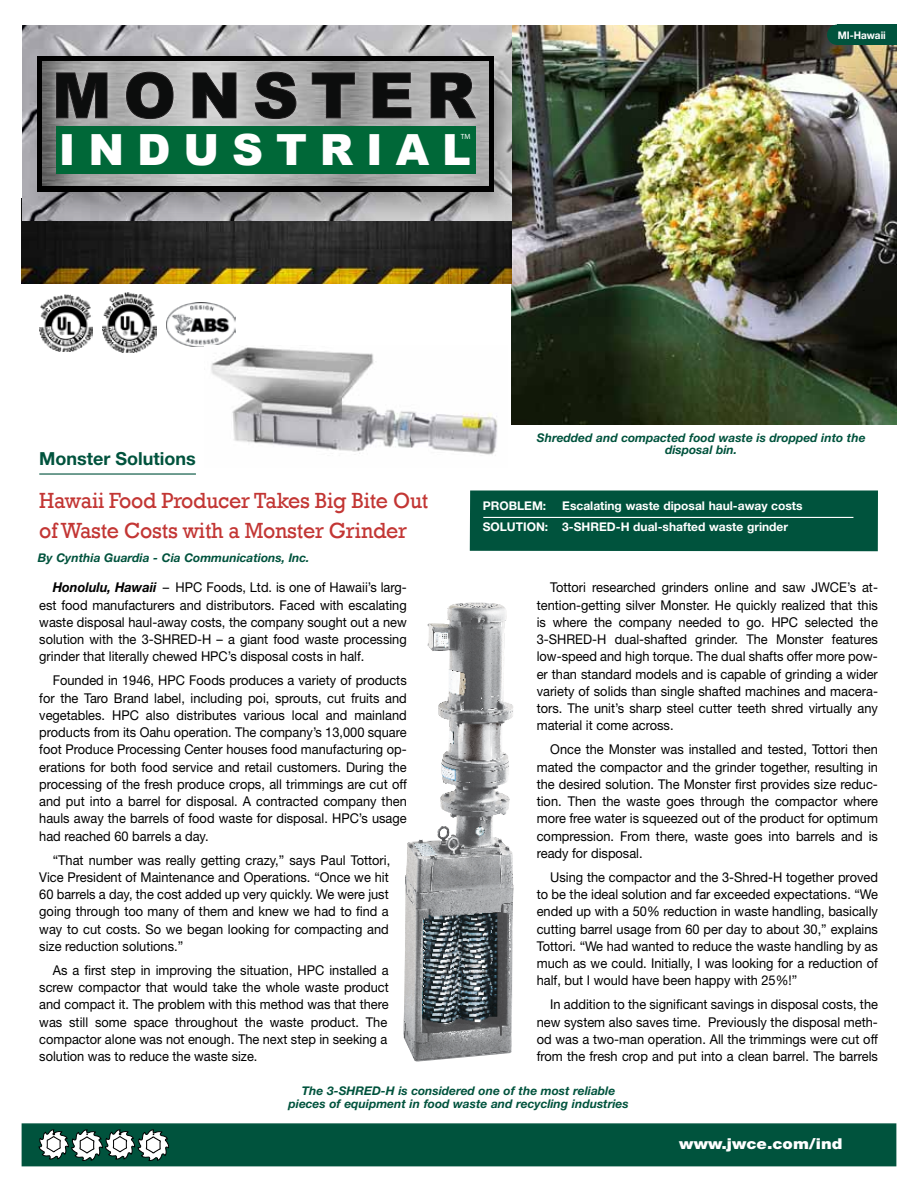
<style>
.page{position:relative;width:918px;height:1188px;background:#fff}
.page>*{position:absolute;margin:0;border:0;box-sizing:border-box;transform-origin:0 0}
.t1{font:900 62.55px "Arial";letter-spacing:.2em;color:#0c0d0d}
.t2{font:900 42.9px "Arial";letter-spacing:.3em;color:#fff}
.t3{font:22.5px/30.9px "Rockwell";letter-spacing:-.01em;color:#c33634;scale:.95 1}
.t4{font:700 18px "Helvetica Neue LT Std";color:#00533d}
.t5{font:900 15px "Helvetica Neue LT Std";color:#fff;scale:1.1 1}
.t6{font:13.5px/17.2px "Helvetica Neue LT Std";color:#000;text-align:justify;scale:.95 1}
.t7{font:italic 700 12px/12.8px "Helvetica Neue LT Std";color:#00533d;text-align:center}
.t8{font:700 12px/21px "Helvetica Neue LT Std";color:#fff}
.t9{font:700 10.5px "Helvetica Neue LT Std";color:#fff;scale:.95 1}
.t10{font:7.5px "Myriad Pro";color:#fff}
.s1{font-weight:700;font-style:italic}
</style>
<div class="page">
<div style="left:22px;top:1123px;width:874px;height:43px;background:#00533d;border:2px solid #00533d"></div>
<svg style="left:38px;top:1129px;width:131px;height:31px"></svg>
<img style="left:512px;top:25px;width:384px;height:400px">
<hr style="left:39px;top:473px;width:157px;height:2px;background:#00533d">
<div style="left:837px;top:25px;width:59px;height:20px;background:#00533d"></div>
<div style="left:827px;top:25px;width:20px;height:20px;background:#00533d;border-radius:50%"></div>
<img style="left:403px;top:603px;width:111px;height:459px">
<div style="left:470px;top:490px;width:408px;height:61px;background:#00533d"></div>
<hr style="left:483px;top:517px;width:370px;height:1px;background:#fff">
<img style="left:22px;top:220px;width:490px;height:63px">
<img style="left:40px;top:294px;width:52px;height:57px">
<img style="left:102px;top:293px;width:54px;height:60px">
<img style="left:167px;top:302px;width:68px;height:44px">
<img style="left:22px;top:25px;width:490px;height:195px">
<div style="left:23px;top:42px;width:503px;height:181px;background:#000;opacity:.3"></div>
<div style="left:37px;top:56px;width:457px;height:135px;background:linear-gradient(to right,#000,#000)"></div>
<img style="left:43px;top:62px;width:445px;height:123px">
<div style="left:56px;top:126px;width:419px;height:47px;background:#006838"></div>
<img style="left:44px;top:56px;width:451px;height:89px">
<svg style="left:56px;top:72px;width:52px;height:46px;background:#a2a1a1"></svg>
<svg style="left:126px;top:72px;width:48px;height:47px;background:#b3b2b3"></svg>
<svg style="left:192px;top:72px;width:45px;height:46px;background:#c2c2c2"></svg>
<svg style="left:255px;top:72px;width:42px;height:47px;background:#acacac"></svg>
<svg style="left:312px;top:72px;width:43px;height:46px;background:#999"></svg>
<svg style="left:373px;top:72px;width:39px;height:46px;background:#a8a7a7"></svg>
<svg style="left:430px;top:72px;width:46px;height:47px;background:#afaeae"></svg>
<img style="left:211px;top:347px;width:287px;height:108px">
<h1 class="t1" style="left:52px;top:50px;width:424px">MONSTER</h1>
<h2 class="t2" style="left:59px;top:119px;width:413px">INDUSTRIAL</h2>
<p class="t10" style="left:461px;top:132px;width:11px">TM</p>
<p class="t9" style="left:838px;top:29px;width:52px">MI-Hawaii</p>
<h3 class="t4" style="left:39px;top:448px;width:158px">Monster Solutions</h3>
<p class="t7" style="left:537px;top:431px;width:330px">Shredded and compacted food waste is dropped into the disposal bin.</p>
<h3 class="t3" style="left:39px;top:485px;width:411px">Hawaii Food Producer Takes Big Bite Out of Waste Costs with a Monster Grinder</h3>
<p class="t7" style="left:38px;top:551px;width:273px">By Cynthia Guardia - Cia Communications, Inc.</p>
<p class="t8" style="left:483px;top:495px;width:321px">Problem: Escalating waste diposal haul-away costs<br>Solution: 3-SHRED-H dual-shafted waste grinder</p>
<p class="t6" style="left:39px;top:579px;width:388px;text-indent:14px"><span class="s1">Honolulu, Hawaii</span> – HPC Foods, Ltd. is one of Hawaii’s larg&shy;est food manufacturers and distributors. Faced with escalating waste disposal haul-away costs, the company sought out a new solution with the 3-SHRED-H – a giant food waste processing grinder that literally chewed HPC’s disposal costs in half.</p>
<p class="t6" style="left:39px;top:672px;width:388px;text-indent:14px">Founded in 1946, HPC Foods produces a variety of products for the Taro Brand label, including poi, sprouts, cut fruits and vegetables. HPC also distributes various local and mainland products from its Oahu operation. The company’s 13,000 square foot Produce Processing Center houses food manufacturing op&shy;erations for both food service and retail customers. During the processing of the fresh produce crops, all trimmings are cut off and put into a barrel for disposal. A contracted company then hauls away the barrels of food waste for disposal. HPC’s usage had reached 60 barrels a day.</p>
<p class="t6" style="left:39px;top:851px;width:371px;text-indent:14px">“That number was really getting crazy,” says Paul Tottori, Vice President of Maintenance and Operations. “Once we hit 60 barrels a day, the cost added up very quickly. We were just going through too many of them and knew we had to find a way to cut costs. So we began looking for compacting and size reduction solutions.”</p>
<p class="t6" style="left:39px;top:961px;width:369px;text-indent:14px">As a first step in improving the situation, HPC installed a screw compactor that would take the whole waste product and compact it. The problem with this method was that there was still some space throughout the waste product. The compactor alone was not enough. The next step in seeking a solution was to reduce the waste size.</p>
<p class="t6" style="left:537px;top:579px;width:361px;text-indent:14px">Tottori researched grinders online and saw JWCE’s at&shy;tention-getting silver Monster. He quickly realized that this is where the company needed to go. HPC selected the 3-SHRED-H dual-shafted grinder. The Monster features low-speed and high torque. The dual shafts offer more pow&shy;er than standard models and is capable of grinding a wider variety of solids than single shafted machines and macera&shy;tors. The unit’s sharp steel cutter teeth shred virtually any material it come across.</p>
<p class="t6" style="left:537px;top:741px;width:361px;text-indent:14px">Once the Monster was installed and tested, Tottori then mated the compactor and the grinder together, resulting in the desired solution. The Monster first provides size reduc&shy;tion. Then the waste goes through the compactor where more free water is squeezed out of the product for optimum compression. From there, waste goes into barrels and is ready for disposal.</p>
<p class="t6" style="left:537px;top:868px;width:361px;text-indent:14px">Using the compactor and the 3-Shred-H together proved to be the ideal solution and far exceeded expectations. “We ended up with a 50% reduction in waste handling, basically cutting barrel usage from 60 per day to about 30,” explains Tottori. “We had wanted to reduce the waste handling by as much as we could. Initially, I was looking for a reduction of half, but I would have been happy with 25%!”</p>
<p class="t6" style="left:537px;top:996px;width:361px;text-indent:14px">In addition to the significant savings in disposal costs, the new system also saves time. Previously the disposal meth&shy;od was a two-man operation. All the trimmings were cut off from the fresh crop and put into a clean barrel. The barrels</p>
<p class="t7" style="left:289px;top:1084px;width:342px">The 3-SHRED-H is considered one of the most reliable pieces of equipment in food waste and recycling industries</p>
<p class="t5" style="left:679px;top:1135px;width:150px">www.jwce.com/ind</p>
</div>
